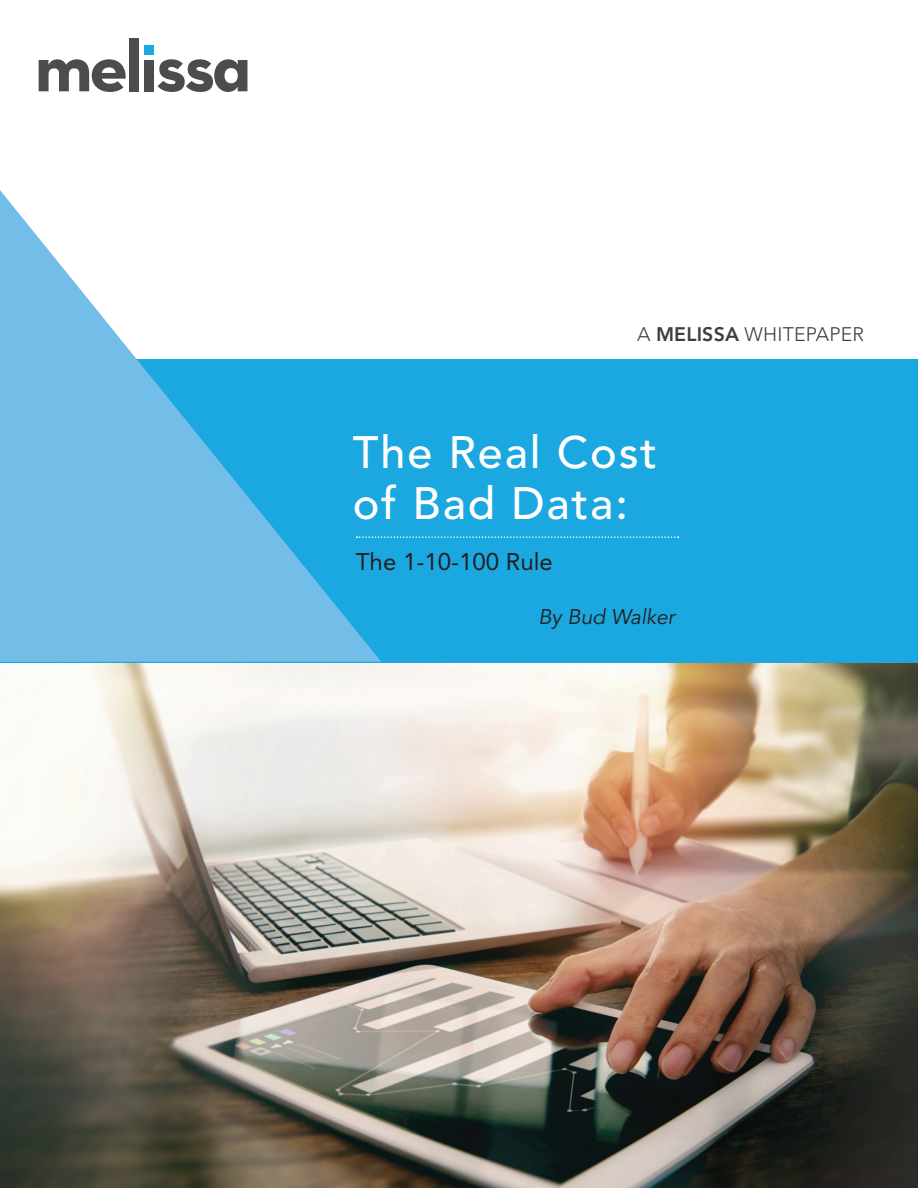
<style>
.page{position:relative;width:918px;height:1188px;background:#fff}
.page>*{position:absolute;margin:0;border:0;box-sizing:border-box;transform-origin:0 0}
.t1{font:500 45px/51px "Avenir LT Std";letter-spacing:.04em;color:#fff}
.t2{font:24px "Avenir LT Std";color:#231f20}
.t3{font:italic 21px "Avenir LT Std";color:#231f20}
.t4{font:300 19.5px "Avenir LT Std";letter-spacing:.01em;color:#3e3e3f}
.s1{font-weight:800}
</style>
<div class="page">
<img style="left:0;top:662px;width:918px;height:526px">
<div style="left:1px;top:359px;width:917px;height:303px;background:#1ba7df"></div>
<svg style="left:39px;top:59px;width:87px;height:33px"></svg>
<div style="left:129px;top:38px;width:10px;height:53px;background:#4b4c4d"></div>
<div style="left:144px;top:60px;width:10px;height:31px;background:#4b4c4d"></div>
<svg style="left:158px;top:59px;width:89px;height:33px"></svg>
<div style="left:144px;top:45px;width:10px;height:10px;background:#1da7df"></div>
<svg style="left:0;top:190px;width:381px;height:472px;fill:#73bde9"></svg>
<svg style="left:357px;top:536px;width:321px;height:2px"></svg>
<p class="t4" style="left:637px;top:323px;width:228px">A <span class="s1">MELISSA</span> WHITEPAPER</p>
<p class="t1" style="left:353px;top:428px;width:306px">The Real Cost of Bad Data:</p>
<p class="t2" style="left:356px;top:547px;width:198px">The 1-10-100 Rule</p>
<p class="t3" style="left:538px;top:604px;width:138px">By Bud Walker</p>
</div>
